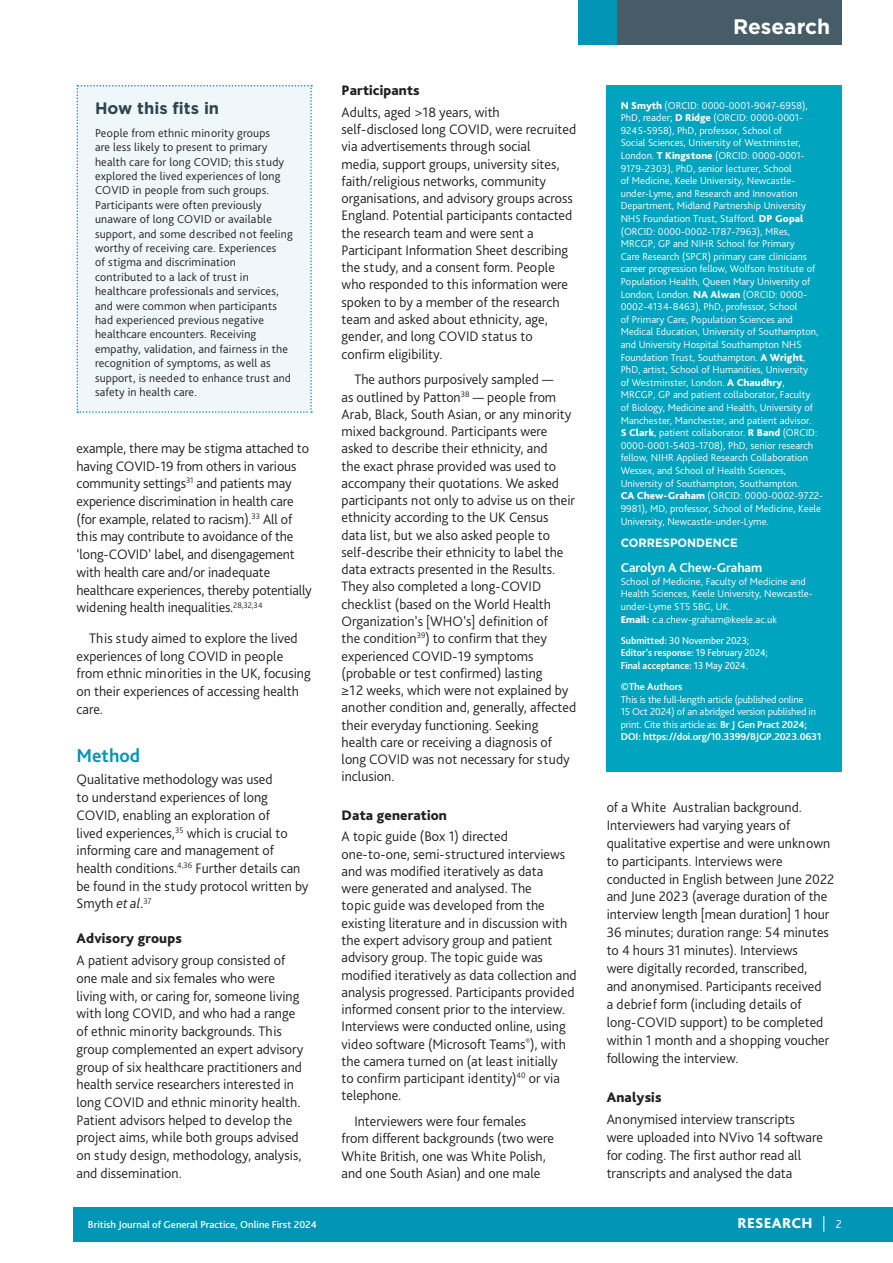
<style>
.page{position:relative;width:893px;height:1263px;background:#fff}
.page>*{position:absolute;margin:0;border:0;box-sizing:border-box;transform-origin:0 0}
.t1{font:700 21px "Gotham";color:#fff}
.t2{font:700 19.5px "Bliss Pro";color:#0095b4}
.t3{font:700 16.5px "Gotham";color:#2c454e}
.t4{font:800 15px "Bliss Pro";letter-spacing:.015em;color:#fff}
.t5{font:300 14.4px/17.2px "Bliss Pro";color:#231f20}
.t6{font:800 14.4px "Bliss Pro";letter-spacing:.01em;color:#231f20}
.t7{font:700 13.5px "Bliss Pro";color:#fff}
.t8{font:300 12px/14.4px "Bliss Pro";letter-spacing:.015em;color:#231f20}
.t9{font:700 12px "Gotham";color:#fff;scale:.95 1}
.t10{font:300 10.5px/12.6px "Bliss Pro";color:#fff}
.t11{font:300 10.5px/12.6px "Bliss Pro";letter-spacing:-.02em;color:#fff}
.t12{font:700 10.5px/12.6px "Bliss Pro";color:#fff;scale:.93 1}
.t13{font:500 10.5px "Bliss Pro";color:#fff}
.t14{font:10.5px "Bliss Pro";color:#fff}
.t15{font:700 10.5px "Bliss Pro";color:#fff}
.s1{font-style:italic}
.s2{font-weight:800}
.s3{font-weight:400}
.s4{font-weight:700}
.s5{font-weight:300}
.s6{font-weight:300;font-size:12px}
</style>
<div class="page">
<div style="left:617px;top:0;width:225px;height:45px;background:#465d67"></div>
<div style="left:578px;top:0;width:39px;height:45px;background:#0095b4"></div>
<div style="left:77px;top:85px;width:235px;height:328px;background:#eff7fa"></div>
<div style="left:607px;top:85px;width:235px;height:687px;background:#00a4bf"></div>
<div style="left:74px;top:1208px;width:819px;height:34px;background:#0095b4"></div>
<p class="t3" style="left:95px;top:97px;width:126px">How this fits in</p>
<p class="t8" style="left:95px;top:125px;width:199px">People from ethnic minority groups<br>are less likely to present to primary health care for long COVID; this study explored the lived experiences of long COVID in people from such groups.<br>Participants were often previously unaware of long COVID or available support, and some described not feeling worthy of receiving care. Experiences<br>of stigma and discrimination contributed to a lack of trust in healthcare professionals and services, and were common when participants had experienced previous negative healthcare encounters. Receiving empathy, validation, and fairness in the recognition of symptoms, as well as support, is needed to enhance trust and safety in health care.</p>
<p class="t5" style="left:77px;top:439px;width:237px;line-height:17.7px">example, there may be stigma attached to having COVID-19 from others in various community settings<sup>31</sup> and patients may experience discrimination in health care (for example, related to racism).<sup>33</sup> All of this may contribute to avoidance of the ‘long-COVID’ label, and disengagement with health care and/or inadequate healthcare experiences, thereby potentially widening health inequalities.<sup>28,32,34</sup></p>
<p class="t5" style="left:77px;top:629px;width:236px;line-height:17.7px;text-indent:13px">This study aimed to explore the lived experiences of long COVID in people from ethnic minorities in the UK, focusing on their experiences of accessing health care.</p>
<h2 class="t2" style="left:77px;top:744px;width:65px">Method</h2>
<p class="t5" style="left:77px;top:770px;width:234px;line-height:17.7px">Qualitative methodology was used<br>to understand experiences of long COVID, enabling an exploration of<br>lived experiences,<sup>35</sup> which is crucial to informing care and management of health conditions.<sup>4,36</sup> Further details can be found in the study protocol written by Smyth <span class="s1">et al</span>.<sup>37</sup></p>
<p class="t6" style="left:77px;top:929px;width:107px">Advisory groups</p>
<p class="t5" style="left:77px;top:951px;width:228px;line-height:17.7px">A patient advisory group consisted of one male and six females who were living with, or caring for, someone living with long COVID, and who had a range of ethnic minority backgrounds. This group complemented an expert advisory group of six healthcare practitioners and health service researchers interested in long COVID and ethnic minority health.<br>Patient advisors helped to develop the project aims, while both groups advised on study design, methodology, analysis, and dissemination.</p>
<p class="t6" style="left:342px;top:82px;width:80px">Participants</p>
<p class="t5" style="left:342px;top:103px;width:236px">Adults, aged &gt;18 years, with self-disclosed long COVID, were recruited via advertisements through social<br>media, support groups, university sites, faith/religious networks, community organisations, and advisory groups across England. Potential participants contacted the research team and were sent a Participant Information Sheet describing the study, and a consent form. People who responded to this information were spoken to by a member of the research team and asked about ethnicity, age, gender, and long COVID status to confirm eligibility.</p>
<p class="t5" style="left:342px;top:370px;width:236px;text-indent:13px">The authors purposively sampled —<br>as outlined by Patton<sup>38</sup> — people from Arab, Black, South Asian, or any minority mixed background. Participants were asked to describe their ethnicity, and<br>the exact phrase provided was used to accompany their quotations. We asked participants not only to advise us on their ethnicity according to the UK Census data list, but we also asked people to self-describe their ethnicity to label the data extracts presented in the Results.<br>They also completed a long-COVID checklist (based on the World Health Organization’s [WHO’s] definition of<br>the condition<sup>39</sup>) to confirm that they experienced COVID-19 symptoms (probable or test confirmed) lasting<br>≥12 weeks, which were not explained by another condition and, generally, affected their everyday functioning. Seeking health care or receiving a diagnosis of long COVID was not necessary for study inclusion.</p>
<p class="t6" style="left:342px;top:806px;width:107px">Data generation</p>
<p class="t5" style="left:342px;top:828px;width:237px">A topic guide (Box 1) directed one-to-one, semi-structured interviews and was modified iteratively as data<br>were generated and analysed. The<br>topic guide was developed from the existing literature and in discussion with the expert advisory group and patient advisory group. The topic guide was modified iteratively as data collection and analysis progressed. Participants provided informed consent prior to the interview.<br>Interviews were conducted online, using video software (Microsoft Teams<sup>®</sup>), with the camera turned on (at least initially<br>to confirm participant identity)<sup>40</sup> or via telephone.</p>
<p class="t5" style="left:342px;top:1112px;width:214px;text-indent:13px">Interviewers were four females from different backgrounds (two were White British, one was White Polish, and one South Asian) and one male</p>
<h1 class="t1" style="left:733px;top:13px;width:99px">Research</h1>
<p class="t10" style="left:621px;top:99px;width:204px"><span class="s2">N Smyth</span> (ORCID: 0000-0001-9047-6958), PhD, reader; <span class="s2">D Ridge</span> (ORCID: 0000-0001- 9245-5958), PhD, professor, School of<br>Social Sciences, University of Westminster, London. <span class="s2">T Kingstone</span> (ORCID: 0000-0001- 9179-2303), PhD, senior lecturer, School<br>of Medicine, Keele University, Newcastle&shy;under-Lyme, and Research and Innovation Department, Midland Partnership University NHS Foundation Trust, Stafford. <span class="s2">DP Gopal </span>(ORCID: 0000-0002-1787-7963), MRes, MRCGP, GP and NIHR School for Primary<br>Care Research (SPCR) primary care clinicians career progression fellow, Wolfson Institute of Population Health, Queen Mary University of London, London. <span class="s2">NA Alwan</span> (ORCID: 0000- 0002-4134-8463), PhD, professor, School<br>of Primary Care, Population Sciences and Medical Education, University of Southampton, and University Hospital Southampton NHS Foundation Trust, Southampton. <span class="s2">A Wright</span>, PhD, artist, School of Humanities, University<br>of Westminster, London. <span class="s2">A Chaudhry</span>,<br>MRCGP, GP and patient collaborator, Faculty<br>of Biology, Medicine and Health, University of Manchester, Manchester, and patient advisor.<br><span class="s2">S Clark</span>, patient collaborator. <span class="s2">R Band</span> (ORCID:<br>0000-0001-5403-1708), PhD, senior research fellow, NIHR Applied Research Collaboration Wessex, and School of Health Sciences, University of Southampton, Southampton.<br><span class="s2">CA Chew-Graham</span> (ORCID: 0000-0002-9722- 9981), MD, professor, School of Medicine, Keele University, Newcastle-under-Lyme.</p>
<p class="t9" style="left:621px;top:535px;width:125px">CORRESPONDENCE</p>
<p class="t7" style="left:621px;top:559px;width:143px">Carolyn A Chew-Graham</p>
<p class="t10" style="left:621px;top:575px;width:193px">School of Medicine, Faculty of Medicine and Health Sciences, Keele University, Newcastle&shy;under-Lyme ST5 5BG, UK.<br><span class="s2">Email:</span> c.a.chew-graham@keele.ac.uk</p>
<p class="t12" style="left:621px;top:634px;width:160px">Submitted: <span class="s3">30 November 2023;<br></span>Editor’s response: <span class="s3">19 February 2024;<br></span>Final acceptance: <span class="s3">13 May 2024.</span></p>
<p class="t15" style="left:621px;top:680px;width:63px">©The Authors</p>
<p class="t11" style="left:621px;top:692px;width:202px">This is the full-length article (published online<br>15 Oct 2024) of an abridged version published in print. Cite this article as: <span class="s4">Br J Gen Pract 2024; DOI: https://doi.org/10.3399/BJGP.2023.0631</span></p>
<p class="t5" style="left:607px;top:798px;width:229px;line-height:18px">of a White Australian background.<br>Interviewers had varying years of qualitative expertise and were unknown to participants. Interviews were conducted in English between June 2022 and June 2023 (average duration of the interview length [mean duration] 1 hour 36 minutes; duration range: 54 minutes to 4 hours 31 minutes). Interviews<br>were digitally recorded, transcribed,<br>and anonymised. Participants received<br>a debrief form (including details of long-COVID support) to be completed within 1 month and a shopping voucher following the interview.</p>
<p class="t6" style="left:607px;top:1088px;width:56px">Analysis</p>
<p class="t5" style="left:607px;top:1110px;width:218px;line-height:18px">Anonymised interview transcripts were uploaded into NVivo 14 software for coding. The first author read all transcripts and analysed the data</p>
<p class="t4" style="left:737px;top:1213px;width:106px">RESEARCH <span class="s5">| |</span><span class="s6">473 2</span></p>
<p class="t13" style="left:88px;top:1218px;width:230px">British Journal of General Practice, Online First 2024</p>
<p class="t4" style="left:725px;top:1213px;width:77px">RESEARCH</p>
<p class="t14" style="left:141px;top:1218px;width:155px">al of General Practice, January 2024</p>
</div>
